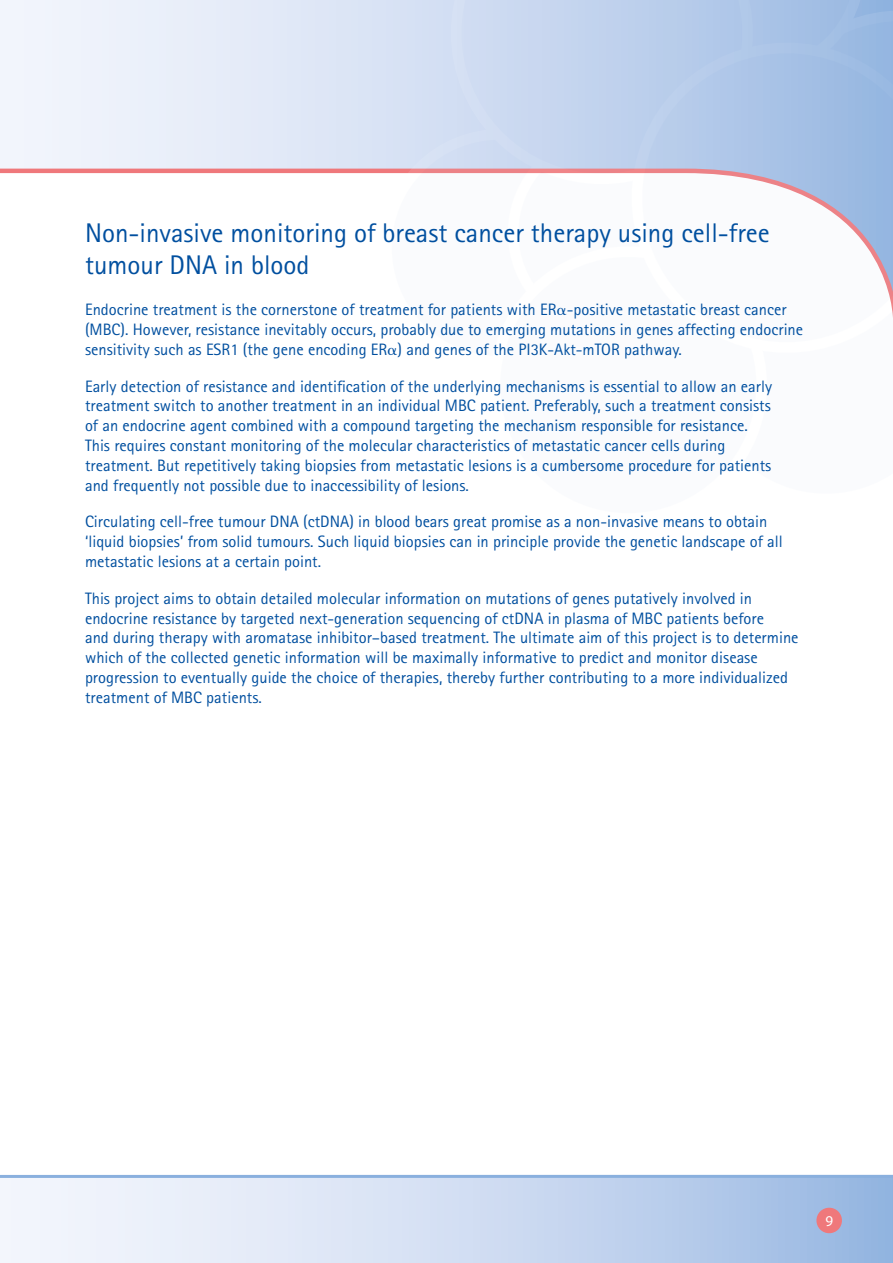
<style>
.page{position:relative;width:893px;height:1263px;background:#fff}
.page>*{position:absolute;margin:0;border:0;box-sizing:border-box;transform-origin:0 0}
.t1{font:27px/32.4px "Rotis Sans Serif";color:#004f9f}
.t2{font:16.5px/19.8px "Rotis Sans Serif";color:#004f9f}
.t3{font:15px "Myriad Pro";color:#fff}
.s1{font-family:"Universal Greekwith Math Pi"}
</style>
<div class="page">
<svg style="left:0;top:0;width:427px;height:174px"></svg>
<svg style="left:762px;top:0;width:107px;height:18px"></svg>
<svg style="left:365px;top:108px;width:62px;height:66px"></svg>
<svg style="left:427px;top:0;width:335px;height:174px"></svg>
<svg style="left:607px;top:18px;width:286px;height:299px"></svg>
<svg style="left:0;top:1174px;width:893px;height:89px"></svg>
<svg style="left:815px;top:1206px;width:28px;height:28px"></svg>
<h1 class="t1" style="left:85px;top:216px;width:686px">Non-invasive monitoring of breast cancer therapy using cell-free tumour DNA in blood</h1>
<p class="t2" style="left:85px;top:300px;width:720px">Endocrine treatment is the cornerstone of treatment for patients with ER<span class="s1">a</span>-positive metastatic breast cancer (MBC). However, resistance inevitably occurs, probably due to emerging mutations in genes affecting endocrine sensitivity such as ESR1 (the gene encoding ER<span class="s1">a</span>) and genes of the PI3K-Akt-mTOR pathway.</p>
<p class="t2" style="left:85px;top:376px;width:688px">Early detection of resistance and identification of the underlying mechanisms is essential to allow an early treatment switch to another treatment in an individual MBC patient. Preferably, such a treatment consists of an endocrine agent combined with a compound targeting the mechanism responsible for resistance.<br>This requires constant monitoring of the molecular characteristics of metastatic cancer cells during treatment. But repetitively taking biopsies from metastatic lesions is a cumbersome procedure for patients and frequently not possible due to inaccessibility of lesions.</p>
<p class="t2" style="left:85px;top:512px;width:699px">Circulating cell-free tumour DNA (ctDNA) in blood bears great promise as a non-invasive means to obtain ‘liquid biopsies’ from solid tumours. Such liquid biopsies can in principle provide the genetic landscape of all metastatic lesions at a certain point.</p>
<p class="t2" style="left:85px;top:588px;width:715px">This project aims to obtain detailed molecular information on mutations of genes putatively involved in endocrine resistance by targeted next-generation sequencing of ctDNA in plasma of MBC patients before<br>and during therapy with aromatase inhibitor–based treatment. The ultimate aim of this project is to determine which of the collected genetic information will be maximally informative to predict and monitor disease progression to eventually guide the choice of therapies, thereby further contributing to a more individualized treatment of MBC patients.</p>
<p class="t3" style="left:825px;top:1212px;width:9px">9</p>
</div>
